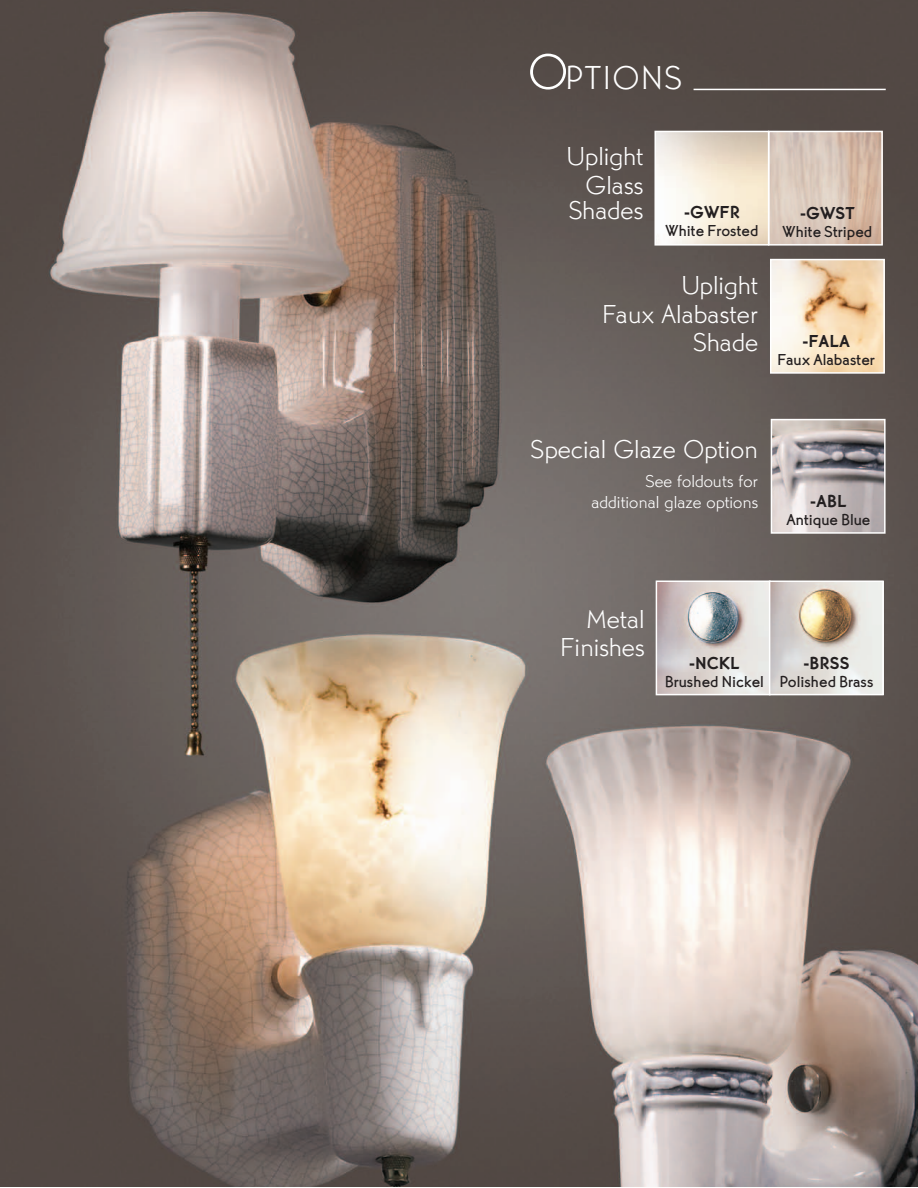
<style>
.page{position:relative;width:918px;height:1188px;background:#fff}
.page>*{position:absolute;margin:0;border:0;box-sizing:border-box;transform-origin:0 0}
.t1{font:34.65px "Martin Gothic Lgt";color:#fff}
.t2{font:27px/28.5px "Martin Gothic Lgt";color:#fff;text-align:right}
.t3{font:18px/21px "Martin Gothic Lgt";color:#fff;text-align:right}
.t4{font:18px "Martin Gothic Bld";color:#231f20}
.t5{font:16.5px "Martin Gothic Mdm";color:#231f20}
.s1{font-size:51.9px}
</style>
<div class="page">
<img style="left:1px;top:0;width:917px;height:1186px">
<hr style="left:694px;top:89px;width:192px;height:1px;background:#fff">
<img style="left:774px;top:422px;width:109px;height:109px">
<div style="left:771px;top:419px;width:115px;height:115px;border:2px solid #fff"></div>
<img style="left:659px;top:583px;width:109px;height:109px">
<div style="left:656px;top:580px;width:115px;height:115px;border:2px solid #fff"></div>
<svg style="left:772px;top:584px;width:109px;height:108px;background:#d6cfc5"></svg>
<div style="left:769px;top:581px;width:115px;height:114px;border:2px solid #fff"></div>
<img style="left:773px;top:262px;width:109px;height:109px">
<div style="left:770px;top:259px;width:115px;height:115px;border:2px solid #fff"></div>
<img style="left:771px;top:134px;width:109px;height:109px">
<div style="left:768px;top:131px;width:115px;height:115px;border:2px solid #fff"></div>
<svg style="left:657px;top:134px;width:109px;height:109px"></svg>
<div style="left:654px;top:131px;width:115px;height:115px;border:2px solid #fff"></div>
<h1 class="t1" style="left:528px;top:54px;width:150px"><span class="s1">O</span>ptions</h1>
<h2 class="t2" style="left:567px;top:144px;width:78px">Uplight<br>Glass</h2>
<h2 class="t2" style="left:569px;top:198px;width:76px">Shades</h2>
<p class="t4" style="left:684px;top:200px;width:57px">-GWFR</p>
<p class="t5" style="left:666px;top:220px;width:95px">White Frosted</p>
<h2 class="t2" style="left:602px;top:273px;width:157px">Uplight<br>Faux Alabaster<br>Shade</h2>
<p class="t4" style="left:800px;top:201px;width:56px">-GWST</p>
<p class="t5" style="left:783px;top:220px;width:91px">White Striped</p>
<p class="t4" style="left:802px;top:329px;width:49px">-FALA</p>
<p class="t5" style="left:778px;top:348px;width:99px">Faux Alabaster</p>
<h2 class="t2" style="left:531px;top:437px;width:229px">Special Glaze Option</h2>
<p class="t3" style="left:591px;top:472px;width:168px">See foldouts for additional glaze options</p>
<p class="t4" style="left:810px;top:489px;width:38px">-ABL</p>
<p class="t5" style="left:786px;top:508px;width:86px">Antique Blue</p>
<h2 class="t2" style="left:560px;top:607px;width:86px">Metal<br>Finishes</h2>
<p class="t4" style="left:689px;top:651px;width:52px">-NCKL</p>
<p class="t5" style="left:665px;top:670px;width:100px">Brushed Nickel</p>
<p class="t4" style="left:804px;top:651px;width:48px">-BRSS</p>
<p class="t5" style="left:780px;top:670px;width:95px">Polished Brass</p>
</div>
